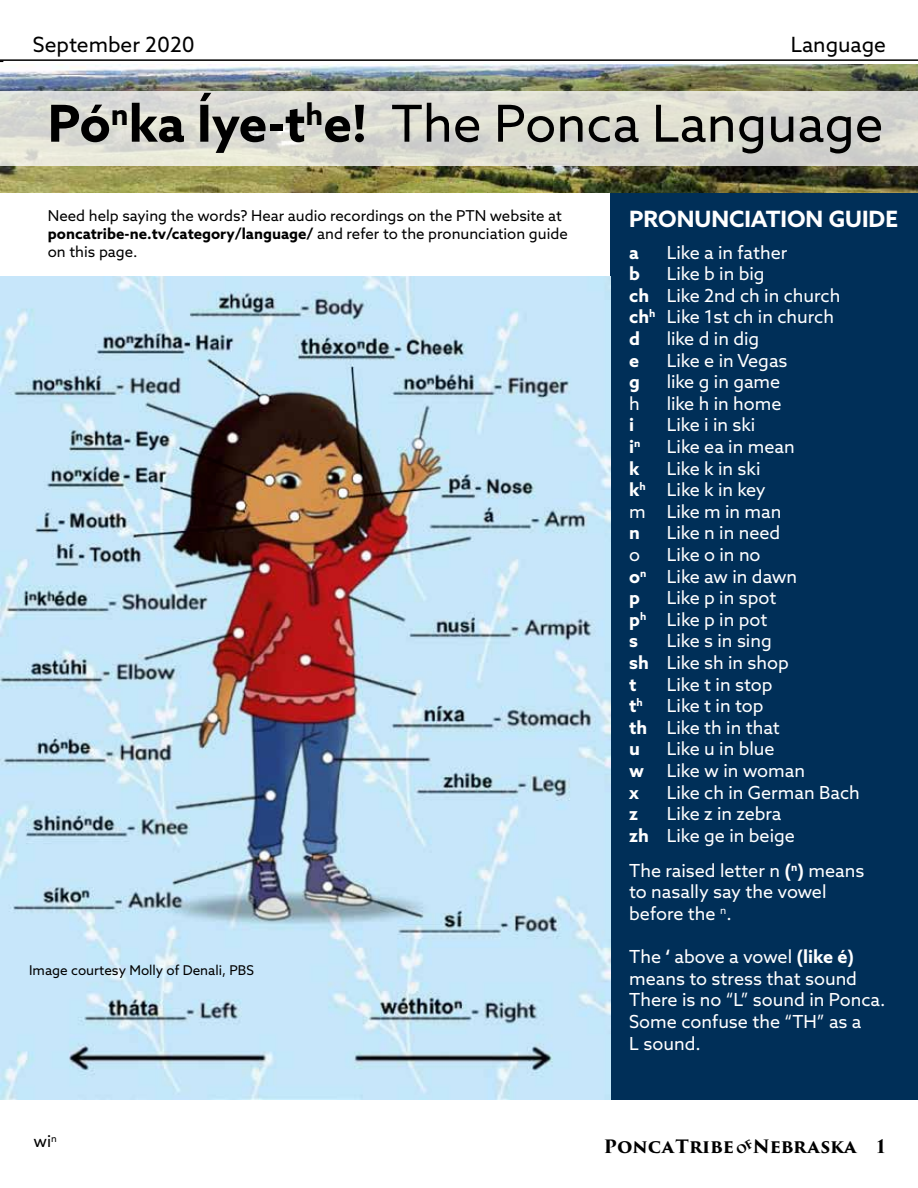
<style>
.page{position:relative;width:918px;height:1188px;background:#fff}
.page>*{position:absolute;margin:0;border:0;box-sizing:border-box;transform-origin:0 0}
.t1{font:51px "Azo Sans";color:#000}
.t2{font:700 22.5px "Azo Sans";color:#fff}
.t3{font:21px "Azo Sans";color:#000}
.t4{font:18px/21.6px "Azo Sans";color:#fff}
.t5{font:700 18px "Trajan Pro 3";color:#000}
.t6{font:700 18px "Azo Sans";color:#fff}
.t7{font:16.5px "Azo Sans";color:#000}
.t8{font:15px/18px "Azo Sans";color:#000}
.t9{font:13.5px "Azo Sans";color:#000}
.s1{font-weight:700}
</style>
<div class="page">
<hr style="left:0;top:59px;width:918px;height:2px;background:#000">
<div style="left:611px;top:193px;width:307px;height:907px;background:#002f58"></div>
<img style="left:0;top:64px;width:918px;height:129px">
<svg style="left:0;top:91px;width:918px;height:74px;background:#dadbd2"></svg>
<img style="left:0;top:277px;width:611px;height:823px">
<p class="t3" style="left:33px;top:31px;width:163px">September 2020</p>
<p class="t3" style="left:791px;top:31px;width:97px">Language</p>
<h1 class="t1" style="left:48px;top:90px;width:837px"><span class="s1">Pó</span><sup>n</sup><span class="s1">ka Íye-t</span><sup>h</sup><span class="s1">e!</span> The Ponca Language</h1>
<p class="t8" style="left:48px;top:207px;width:522px">Need help saying the words? Hear audio recordings on the PTN website at <span class="s1">poncatribe-ne.tv/category/language/</span> and refer to the pronunciation guide on this page.</p>
<p class="t9" style="left:29px;top:961px;width:226px">Image courtesy Molly of Denali, PBS</p>
<p class="t7" style="left:33px;top:1130px;width:25px">wi<sup>n</sup></p>
<p class="t2" style="left:629px;top:204px;width:270px">PRONUNCIATION GUIDE</p>
<p class="t6" style="left:629px;top:240px;width:11px">a</p>
<p class="t4" style="left:667px;top:241px;width:122px">Like a in father</p>
<p class="t6" style="left:629px;top:262px;width:12px">b</p>
<p class="t4" style="left:629px;top:263px;width:213px;text-indent:37px">Like b in big<br><span class="s1">ch</span> Like 2nd ch in church <span class="s1">ch</span><sup>h</sup> Like 1st ch in church <span class="s1">d</span></p>
<p class="t4" style="left:667px;top:327px;width:94px">like d in dig</p>
<p class="t6" style="left:629px;top:348px;width:12px">e</p>
<p class="t4" style="left:667px;top:349px;width:122px">Like e in Vegas</p>
<p class="t6" style="left:629px;top:370px;width:12px">g</p>
<p class="t4" style="left:667px;top:371px;width:115px">like g in game</p>
<p class="t4" style="left:629px;top:392px;width:12px">h</p>
<p class="t4" style="left:667px;top:392px;width:117px">like h in home</p>
<p class="t6" style="left:629px;top:413px;width:7px">i</p>
<p class="t4" style="left:667px;top:414px;width:90px">Like i in ski</p>
<p class="t6" style="left:629px;top:435px;width:13px">i<sup>n</sup></p>
<p class="t4" style="left:667px;top:435px;width:130px">Like ea in mean</p>
<p class="t6" style="left:629px;top:456px;width:12px">k</p>
<p class="t4" style="left:629px;top:457px;width:154px;text-indent:37px">Like k in ski <span class="s1">k</span><sup>h</sup> Like k in key m Like m in man</p>
<p class="t6" style="left:629px;top:521px;width:12px">n</p>
<p class="t4" style="left:667px;top:522px;width:115px">Like n in need</p>
<p class="t4" style="left:629px;top:543px;width:12px">o</p>
<p class="t4" style="left:629px;top:543px;width:170px;text-indent:37px">Like o in no<br><span class="s1">o</span><sup>n</sup> Like aw in dawn <span class="s1">p</span></p>
<p class="t4" style="left:629px;top:587px;width:149px;text-indent:37px">Like p in spot <span class="s1">p</span><sup>h</sup> Like p in pot <span class="s1">s</span></p>
<p class="t4" style="left:629px;top:630px;width:161px;text-indent:37px">Like s in sing <span class="s1">sh</span> Like sh in shop <span class="s1">t</span></p>
<p class="t4" style="left:667px;top:673px;width:107px">Like t in stop</p>
<p class="t6" style="left:629px;top:694px;width:15px">t<sup>h</sup></p>
<p class="t4" style="left:629px;top:695px;width:152px;text-indent:38px">Like t in top <span class="s1">th</span> Like th in that <span class="s1">u</span></p>
<p class="t4" style="left:667px;top:738px;width:109px">Like u in blue</p>
<p class="t6" style="left:629px;top:759px;width:16px">w</p>
<p class="t4" style="left:667px;top:759px;width:140px">Like w in woman</p>
<p class="t6" style="left:629px;top:780px;width:11px">x</p>
<p class="t4" style="left:667px;top:781px;width:195px">Like ch in German Bach</p>
<p class="t6" style="left:629px;top:802px;width:10px">z</p>
<p class="t4" style="left:629px;top:803px;width:167px;text-indent:37px">Like z in zebra <span class="s1">zh</span> Like ge in beige</p>
<p class="t4" style="left:629px;top:859px;width:237px">The raised letter n <span class="s1">(</span><sup>n</sup><span class="s1">)</span> means to nasally say the vowel before the <sup>n</sup>.</p>
<p class="t4" style="left:629px;top:946px;width:258px">The <span class="s1">‘</span> above a vowel <span class="s1">(like é) </span>means to stress that sound<br>There is no “L” sound in Ponca.<br>Some confuse the “TH” as a<br>L sound.</p>
<p class="t5" style="left:604px;top:1133px;width:132px">Ponca Tribe</p>
<p class="t5" style="left:753px;top:1133px;width:134px">Nebraska 1</p>
</div>
